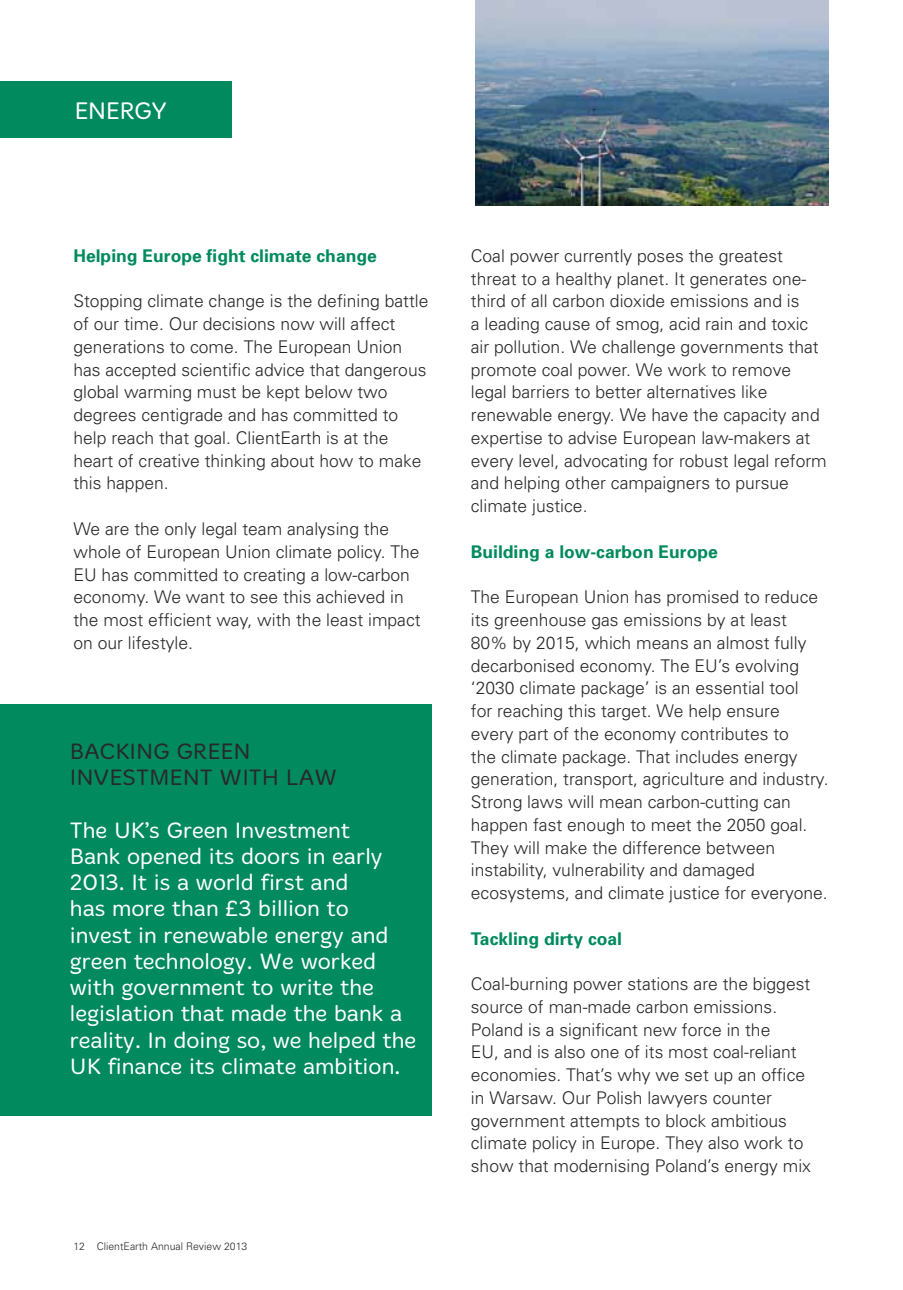
<style>
.page{position:relative;width:903px;height:1290px;background:#fff}
.page>*{position:absolute;margin:0;border:0;box-sizing:border-box;transform-origin:0 0}
.t1{font:300 24.5px "Merge";color:#fff}
.t2{font:300 22.75px/26.2px "Merge";color:#fff}
.t3{font:300 22.75px/26.2px "Merge";color:#292829}
.t4{font:300 17.5px/22.8px "Univers";color:#292829}
.t5{font:700 17.5px "Univers";color:#008a5e}
.t6{font:300 10.5px "Univers";color:#292829}
</style>
<div class="page">
<div style="left:0;top:81px;width:232px;height:57px;background:#008a5e"></div>
<div style="left:0;top:704px;width:432px;height:411px;background:#008a5e"></div>
<img style="left:475px;top:0;width:353px;height:205px">
<h1 class="t1" style="left:74px;top:97px;width:16px">ENERG</h1>
<h1 class="t1" style="left:151px;top:97px;width:17px">Y</h1>
<p class="t5" style="left:73px;top:245px;width:305px">Helping Europe fight climate change</p>
<p class="t4" style="left:73px;top:290px;width:356px">Stopping climate change is the defining battle of our time. Our decisions now will affect generations to come. The European Union has accepted scientific advice that dangerous global warming must be kept below two degrees centigrade and has committed to help reach that goal. ClientEarth is at the heart of creative thinking about how to make this happen.</p>
<p class="t4" style="left:73px;top:517px;width:349px">We are the only legal team analysing the whole of European Union climate policy. The EU has committed to creating a low-carbon economy. We want to see this achieved in the most efficient way, with the least impact on our lifestyle.</p>
<h2 class="t3" style="left:70px;top:738px;width:269px">Backing green investment with law</h2>
<p class="t2" style="left:70px;top:817px;width:348px">The UK’s Green I nvestment<br>Bank opened its doors in early<br>2013. It is a world first and<br>has more than £3 billion to<br>invest in renewable energy and green technology. We worked with government to write the legislation that made the bank a reality. I n doing so, we helped the<br>UK finance its climate ambition.</p>
<p class="t6" style="left:73px;top:1240px;width:175px">12 ClientEarth Annual Review 2013</p>
<p class="t4" style="left:471px;top:244px;width:357px">Coal power currently poses the greatest threat to a healthy planet. It generates one&shy;third of all carbon dioxide emissions and is<br>a leading cause of smog, acid rain and toxic air pollution. We challenge governments that promote coal power. We work to remove legal barriers to better alternatives like renewable energy. We have the capacity and expertise to advise European law-makers at every level, advocating for robust legal reform and helping other campaigners to pursue climate justice.</p>
<p class="t5" style="left:471px;top:541px;width:248px">Building a low-carbon Europe</p>
<p class="t4" style="left:471px;top:586px;width:359px">The European Union has promised to reduce its greenhouse gas emissions by at least<br>80% by 2015, which means an almost fully decarbonised economy. The EU’s evolving ‘2030 climate package’ is an essential tool<br>for reaching this target. We help ensure<br>every part of the economy contributes to<br>the climate package. That includes energy generation, transport, agriculture and industry.<br>Strong laws will mean carbon-cutting can happen fast enough to meet the 2050 goal.<br>They will make the difference between instability, vulnerability and damaged ecosystems, and climate justice for everyone.</p>
<p class="t5" style="left:471px;top:928px;width:153px">Tackling dirty coal</p>
<p class="t4" style="left:471px;top:972px;width:342px">Coal-burning power stations are the biggest source of man-made carbon emissions.<br>Poland is a significant new force in the<br>EU, and is also one of its most coal-reliant economies. That’s why we set up an office in Warsaw. Our Polish lawyers counter government attempts to block ambitious climate policy in Europe. They also work to show that modernising Poland’s energy mix</p>
</div>
